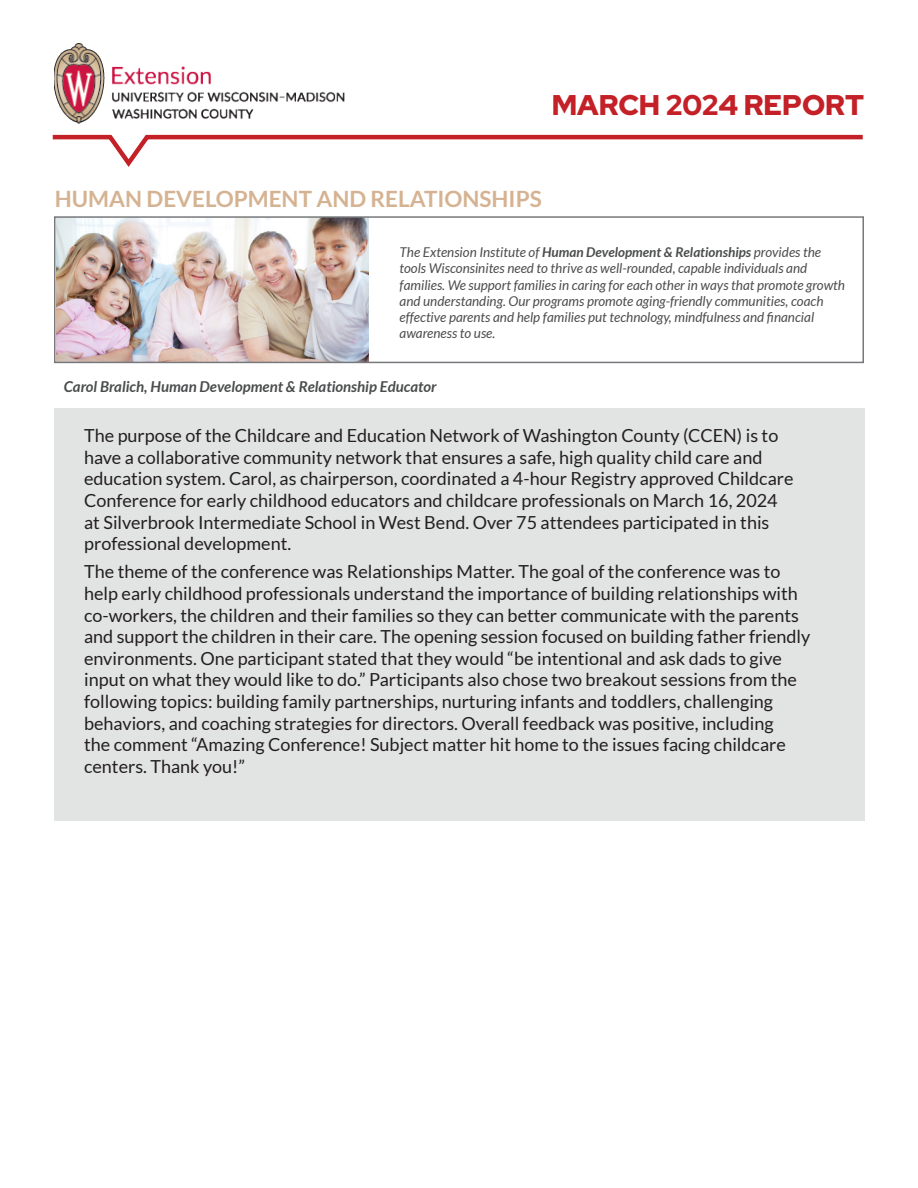
<style>
.page{position:relative;width:918px;height:1188px;background:#fff}
.page>*{position:absolute;margin:0;border:0;box-sizing:border-box;transform-origin:0 0}
.t1{font:900 28.5px "Red Hat Display";color:#c42027}
.t2{font:700 22.5px "Lato";color:#d5b392}
.t3{font:18px/21.6px "Lato";color:#231f20}
.t4{font:italic 700 15px "Lato";color:#4b4c4d}
.t5{font:italic 13.5px/16.2px "Lato";color:#4b4c4d}
.s1{font-weight:700}
</style>
<div class="page">
<div style="left:54px;top:408px;width:811px;height:413px;background:#e2e3e3"></div>
<svg style="left:52px;top:134px;width:811px;height:33px"></svg>
<img style="left:54px;top:43px;width:291px;height:81px">
<img style="left:57px;top:219px;width:312px;height:141px">
<div style="left:54px;top:216px;width:810px;height:147px;border:2px solid #76787b"></div>
<p class="t1" style="left:552px;top:87px;width:314px">MARCH 2024 REPORT</p>
<p class="t2" style="left:55px;top:186px;width:488px">HUMAN DEVELOPMENT AND RELATIONSHIPS</p>
<p class="t5" style="left:400px;top:245px;width:447px">The Extension Institute of <span class="s1">Human Development &amp; Relationships</span> provides the tools Wisconsinites need to thrive as well-rounded, capable individuals and families. We support families in caring for each other in ways that promote growth and understanding. Our programs promote aging-friendly communities, coach effective parents and help families put technology, mindfulness and financial awareness to use.</p>
<p class="t4" style="left:64px;top:378px;width:374px">Carol Bralich, Human Development &amp; Relationship Educator</p>
<p class="t3" style="left:84px;top:425px;width:711px">The purpose of the Childcare and Education Network of Washington County (CCEN) is to have a collaborative community network that ensures a safe, high quality child care and education system. Carol, as chairperson, coordinated a 4-hour Registry approved Childcare Conference for early childhood educators and childcare professionals on March 16, 2024 at Silverbrook Intermediate School in West Bend. Over 75 attendees participated in this professional development.</p>
<p class="t3" style="left:84px;top:561px;width:728px">The theme of the conference was Relationships Matter. The goal of the conference was to help early childhood professionals understand the importance of building relationships with co-workers, the children and their families so they can better communicate with the parents and support the children in their care. The opening session focused on building father friendly environments. One participant stated that they would “be intentional and ask dads to give input on what they would like to do.” Participants also chose two breakout sessions from the following topics: building family partnerships, nurturing infants and toddlers, challenging behaviors, and coaching strategies for directors. Overall feedback was positive, including<br>the comment “Amazing Conference! Subject matter hit home to the issues facing childcare centers. Thank you!”</p>
</div>
